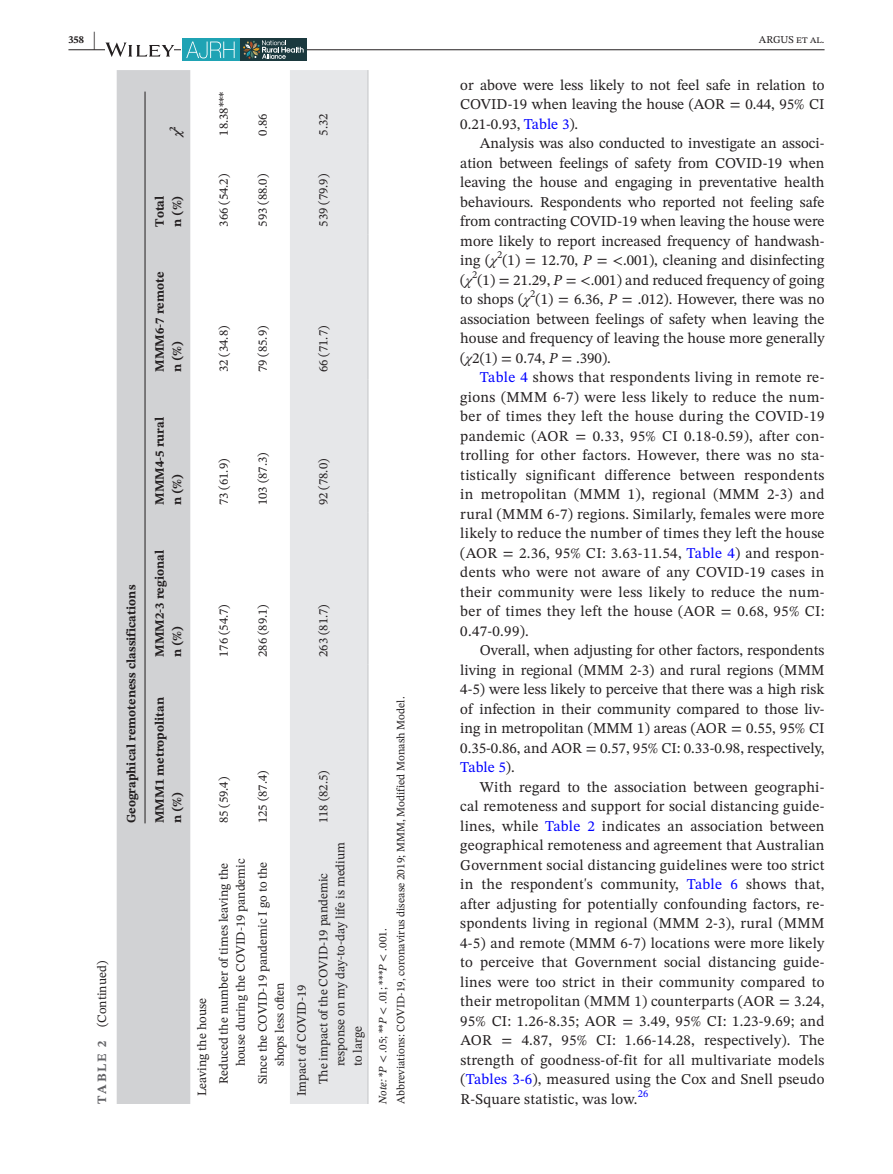
<style>
.page{position:relative;width:893px;height:1174px;background:#fff}
.page>*{position:absolute;margin:0;border:0;box-sizing:border-box;transform-origin:0 0}
.t1{font:15px/19.5px "STIX Two Text";color:#231f20;text-align:justify}
.t2{font:12.75px/21.8px "STIX Two Text";color:#231f20}
.t3{font:700 12.75px/17.2px "STIX Two Text";color:#231f20}
.t4{font:italic 700 12.75px "STIX";color:#231f20}
.t5{font:11.25px/18px "STIX Two Text";color:#231f20}
.t6{font:10.5px "STIX Two Text";color:#231f20}
.t7{font:700 10.5px "STIX Two Text";color:#231f20}
.t8{font:700 8.85px "STIX Two Text";color:#231f20}
.s1{font-size:21px}
.s2{color:#00f}
.s3{font-family:"STIX";font-style:italic}
.s4{font-style:italic}
.s5{font-weight:700;color:#636366}
</style>
<div class="page">
<hr style="left:68px;top:49px;width:756px;height:1px;background:#231f20">
<svg style="left:105px;top:43px;width:69px;height:14px"></svg>
<div style="left:239px;top:39px;width:68px;height:22px;background:#1b393e"></div>
<div style="left:182px;top:39px;width:57px;height:22px;background:#1fa3b4"></div>
<svg style="left:186px;top:42px;width:49px;height:16px"></svg>
<svg style="left:243px;top:40px;width:61px;height:19px"></svg>
<div style="left:117px;top:70px;width:73px;height:1034px;background:#d1d2d4"></div>
<div style="left:290px;top:70px;width:77px;height:1034px;background:#e6e7e9"></div>
<hr style="left:367px;top:831px;width:2px;height:273px;background:#d1d2d4">
<hr style="left:367px;top:664px;width:2px;height:167px;background:#d1d2d4">
<hr style="left:367px;top:512px;width:2px;height:152px;background:#d1d2d4">
<hr style="left:367px;top:380px;width:2px;height:132px;background:#d1d2d4">
<hr style="left:367px;top:234px;width:2px;height:146px;background:#d1d2d4">
<hr style="left:367px;top:143px;width:2px;height:91px;background:#d1d2d4">
<hr style="left:367px;top:70px;width:2px;height:73px;background:#d1d2d4">
<hr style="left:145px;top:92px;width:1px;height:731px;background:#231f20">
<p class="t7" style="left:68px;top:32px;width:29px">358 <span class="s1">|</span></p>
<p class="t6" style="left:759px;top:32px;width:67px">ARGUS et al.</p>
<p class="t1" style="left:460px;top:75px;width:366px">or above were less likely to not feel safe in relation to COVID-19 when leaving the house (AOR = 0.44, 95% CI 0.21-0.93, <span class="s2">Table 3</span>).</p>
<p class="t1" style="left:460px;top:133px;width:366px;text-indent:20px">Analysis was also conducted to investigate an associ&shy;ation between feelings of safety from COVID-19 when leaving the house and engaging in preventative health behaviours. Respondents who reported not feeling safe from contracting COVID-19 when leaving the house were more likely to report increased frequency of handwash&shy;ing (<span class="s3">χ</span> (1) = 12.70, <span class="s4">P</span> = &lt;.001), cleaning and disinfecting</p>
<p class="t2" style="left:213px;top:136px;width:46px;rotate:-90deg">18.38***</p>
<p class="t2" style="left:312px;top:136px;width:24px;rotate:-90deg">5.32</p>
<p class="t2" style="left:252px;top:136px;width:24px;rotate:-90deg">0.86</p>
<p class="t8" style="left:166px;top:130px;width:6px;rotate:-90deg">2</p>
<p class="t4" style="left:168px;top:136px;width:10px;rotate:-90deg">χ</p>
<p class="t2" style="left:213px;top:227px;width:54px;rotate:-90deg">366 (54.2)</p>
<p class="t2" style="left:252px;top:227px;width:54px;rotate:-90deg">593 (88.0)</p>
<p class="t2" style="left:312px;top:227px;width:54px;rotate:-90deg">539 (79.9)</p>
<p class="t3" style="left:151px;top:227px;width:33px;rotate:-90deg">Total n (%)</p>
<p class="t6" style="left:497px;top:247px;width:7px">2</p>
<p class="t1" style="left:460px;top:270px;width:366px">(<span class="s3">χ</span> (1) = 21.29, <span class="s4">P</span> = &lt;.001) and reduced frequency of going</p>
<p class="t6" style="left:472px;top:267px;width:7px">2</p>
<p class="t1" style="left:460px;top:289px;width:366px">to shops (<span class="s3">χ</span> (1) = 6.36, <span class="s4">P</span> = .012). However, there was no</p>
<p class="t3" style="left:151px;top:372px;width:102px;rotate:-90deg">MMM6-7 remote n (%)</p>
<p class="t6" style="left:530px;top:286px;width:7px">2</p>
<p class="t1" style="left:460px;top:309px;width:366px">association between feelings of safety when leaving the house and frequency of leaving the house more generally (<span class="s3">χ</span>2(1) = 0.74, <span class="s4">P</span> = .390).</p>
<p class="t1" style="left:460px;top:367px;width:366px;text-indent:20px"><span class="s2">Table 4</span> shows that respondents living in remote re&shy;gions (MMM 6-7) were less likely to reduce the num&shy;ber of times they left the house during the COVID-19 pandemic (AOR = 0.33, 95% CI 0.18-0.59), after con&shy;trolling for other factors. However, there was no sta&shy;tistically significant difference between respondents in metropolitan (MMM 1), regional (MMM 2-3) and rural (MMM 6-7) regions. Similarly, females were more likely to reduce the number of times they left the house (AOR = 2.36, 95% CI: 3.63-11.54, <span class="s2">Table 4</span>) and respon&shy;dents who were not aware of any COVID-19 cases in their community were less likely to reduce the num&shy;ber of times they left the house (AOR = 0.68, 95% CI:<br>0.47-0.99).</p>
<p class="t1" style="left:460px;top:640px;width:366px;text-indent:20px">Overall, when adjusting for other factors, respondents living in regional (MMM 2-3) and rural regions (MMM 4-5) were less likely to perceive that there was a high risk of infection in their community compared to those liv&shy;ing in metropolitan (MMM 1) areas (AOR = 0.55, 95% CI 0.35-0.86, and AOR = 0.57, 95% CI: 0.33-0.98, respectively, <span class="s2">Table 5</span>).</p>
<p class="t1" style="left:460px;top:777px;width:366px;text-indent:20px">With regard to the association between geographi&shy;cal remoteness and support for social distancing guide&shy;lines, while <span class="s2">Table 2</span> indicates an association between geographical remoteness and agreement that Australian Government social distancing guidelines were too strict in the respondent's community, <span class="s2">Table 6</span> shows that, after adjusting for potentially confounding factors, re&shy;spondents living in regional (MMM 2-3), rural (MMM 4-5) and remote (MMM 6-7) locations were more likely to perceive that Government social distancing guide&shy;lines were too strict in their community compared to their metropolitan (MMM 1) counterparts (AOR = 3.24, 95% CI: 1.26-8.35; AOR = 3.49, 95% CI: 1.23-9.69; and AOR = 4.87, 95% CI: 1.66-14.28, respectively). The strength of goodness-of-fit for all multivariate models (<span class="s2">Tables 3-6</span>), measured using the Cox and Snell pseudo R-Square statistic, was low.<sup>26</sup></p>
<p class="t2" style="left:213px;top:372px;width:48px;rotate:-90deg">32 (34.8)</p>
<p class="t2" style="left:252px;top:372px;width:48px;rotate:-90deg">79 (85.9)</p>
<p class="t2" style="left:312px;top:372px;width:48px;rotate:-90deg">66 (71.7)</p>
<p class="t3" style="left:151px;top:505px;width:90px;rotate:-90deg">MMM4-5 rural n (%)</p>
<p class="t2" style="left:252px;top:505px;width:54px;rotate:-90deg">103 (87.3)</p>
<p class="t2" style="left:213px;top:505px;width:48px;rotate:-90deg">73 (61.9)</p>
<p class="t2" style="left:312px;top:505px;width:48px;rotate:-90deg">92 (78.0)</p>
<p class="t3" style="left:151px;top:657px;width:109px;rotate:-90deg">MMM2-3 regional n (%)</p>
<p class="t3" style="left:123px;top:823px;width:240px;rotate:-90deg">Geographical remoteness classifications</p>
<p class="t2" style="left:213px;top:657px;width:54px;rotate:-90deg">176 (54.7)</p>
<p class="t2" style="left:252px;top:657px;width:54px;rotate:-90deg">286 (89.1)</p>
<p class="t2" style="left:312px;top:657px;width:54px;rotate:-90deg">263 (81.7)</p>
<p class="t3" style="left:151px;top:823px;width:128px;rotate:-90deg">MMM1 metropolitan n (%)</p>
<p class="t5" style="left:374px;top:1104px;width:409px;rotate:-90deg"><span class="s4">Note:</span> *<span class="s4">P</span> &lt; .05; **<span class="s4">P</span> &lt; .01; ***<span class="s4">P</span> &lt; .001.<br>Abbreviations: COVID-19, coronavirus disease 2019; MMM, Modified Monash Model.</p>
<p class="t2" style="left:252px;top:823px;width:54px;rotate:-90deg">125 (87.4)</p>
<p class="t2" style="left:312px;top:823px;width:54px;rotate:-90deg">118 (82.5)</p>
<p class="t2" style="left:213px;top:823px;width:48px;rotate:-90deg">85 (59.4)</p>
<p class="t2" style="left:332px;top:1066px;width:226px;line-height:17.2px;rotate:-90deg">response on my day-to-day life is medium to large</p>
<p class="t2" style="left:191px;top:1084px;width:223px;text-indent:-12px;rotate:-90deg">Leaving the house<br>Reduced the number of times leaving the</p>
<p class="t2" style="left:230px;top:1066px;width:209px;rotate:-90deg">house during the COVID-19 pandemic</p>
<p class="t2" style="left:254px;top:1066px;width:206px;line-height:17.2px;text-indent:-18px;rotate:-90deg">Since the COVID-19 pandemic I go to the shops less often</p>
<p class="t2" style="left:290px;top:1084px;width:213px;text-indent:-12px;rotate:-90deg">Impact of COVID-19<br>The impact of the COVID-19 pandemic</p>
<p class="t2" style="left:91px;top:1104px;width:144px;rotate:-90deg"><span class="s5">TABLE 2</span> (Continued)</p>
</div>
